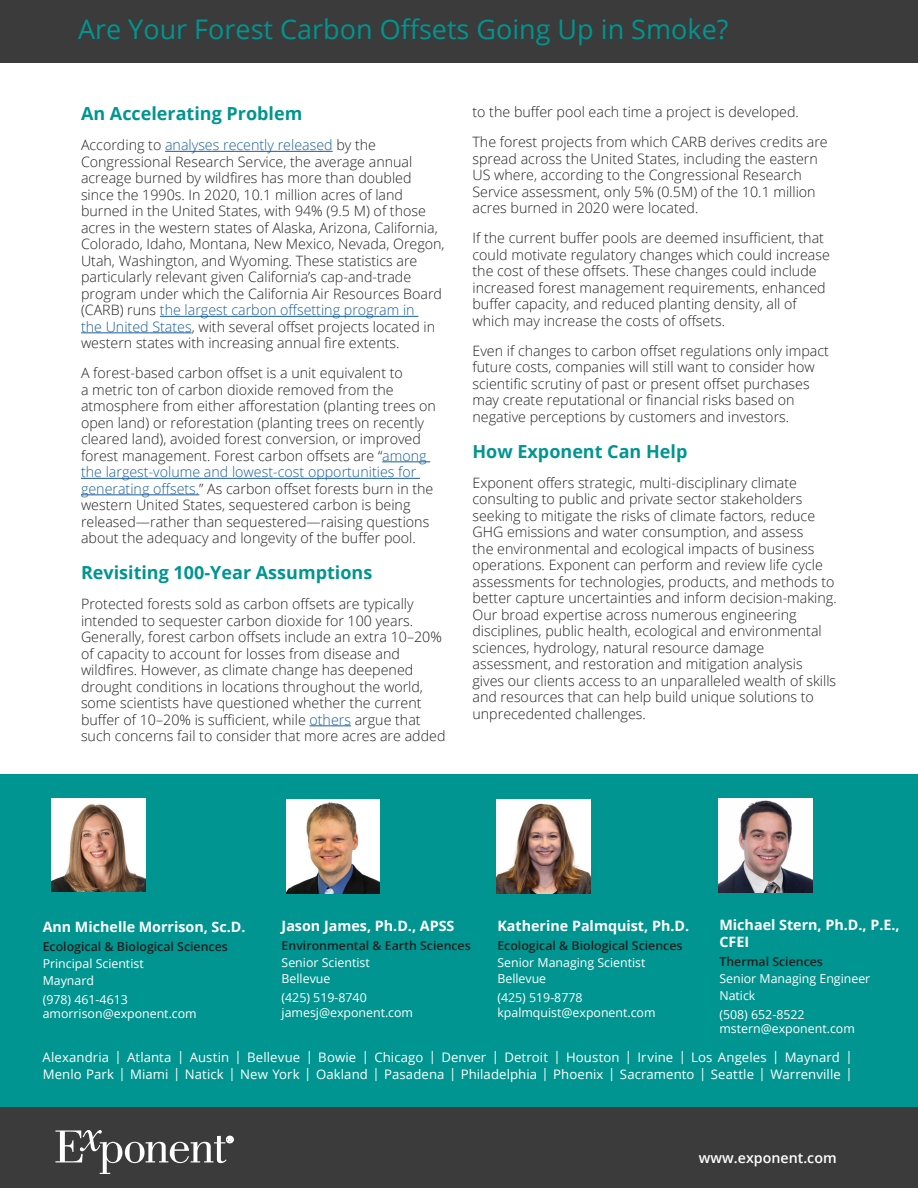
<style>
.page{position:relative;width:918px;height:1188px;background:#fff}
.page>*{position:absolute;margin:0;border:0;box-sizing:border-box;transform-origin:0 0}
.TL_title{font:27px "Open Sans";color:#009590}
.header_-_teal{font:700 18px "Open Sans";color:#009590}
.main_text{font:300 14.25px/16.5px "Open Sans";color:#231f20}
.name{font:700 14.25px/17px "Open Sans";color:#fff}
.practice_group{font:600 14.25px "Open Sans";color:#fff}
.office_locations{font:13.2px/17px "Open Sans";letter-spacing:.005em;color:#fff}
.office_locations-2{font:12.75px/16.5px "Open Sans";color:#fff}
.phone___email{font:12.3px/14.2px "Open Sans";color:#fff}
.title___location{font:12.3px "Open Sans";color:#fff}
.practice_group-2{font:600 12.3px "Open Sans";color:#231f20}
.s1{color:#175d9e}
</style>
<div class="page">
<div style="left:0;top:0;width:918px;height:63px;background:#3b3b3b"></div>
<hr style="left:165px;top:151px;width:168px;height:1px;background:#175d9e">
<hr style="left:160px;top:316px;width:258px;height:1px;background:#175d9e">
<hr style="left:81px;top:332px;width:111px;height:1px;background:#175d9e">
<hr style="left:382px;top:461px;width:48px;height:1px;background:#175d9e">
<hr style="left:81px;top:478px;width:339px;height:1px;background:#175d9e">
<hr style="left:81px;top:494px;width:118px;height:1px;background:#175d9e">
<hr style="left:310px;top:725px;width:41px;height:1px;background:#175d9e">
<div style="left:0;top:1107px;width:918px;height:81px;background:#3b3b3b"></div>
<svg style="left:55px;top:1130px;width:178px;height:44px"></svg>
<div style="left:0;top:774px;width:918px;height:333px;background:#009590"></div>
<img style="left:52px;top:798px;width:93px;height:94px">
<img style="left:286px;top:800px;width:94px;height:93px">
<img style="left:497px;top:800px;width:93px;height:93px">
<img style="left:719px;top:799px;width:93px;height:93px">
<p class="TL_title" style="left:78px;top:11px;width:652px">Are Your Forest Carbon Offsets Going Up in Smoke?</p>
<p class="header_-_teal" style="left:81px;top:101px;width:223px">An Accelerating Problem</p>
<p class="main_text" style="left:81px;top:136px;width:365px">According to <span class="s1">analyses recently released</span> by the Congressional Research Service, the average annual acreage burned by wildfires has more than doubled since the 1990s. In 2020, 10.1 million acres of land burned in the United States, with 94% (9.5 M) of those acres in the western states of Alaska, Arizona, California, Colorado, Idaho, Montana, New Mexico, Nevada, Oregon, Utah, Washington, and Wyoming. These statistics are particularly relevant given California’s cap-and-trade program under which the California Air Resources Board (CARB) runs <span class="s1">the largest carbon offsetting program in<br>the United States</span>, with several offset projects located in western states with increasing annual fire extents.</p>
<p class="main_text" style="left:81px;top:364px;width:356px">A forest-based carbon offset is a unit equivalent to<br>a metric ton of carbon dioxide removed from the atmosphere from either afforestation (planting trees on open land) or reforestation (planting trees on recently cleared land), avoided forest conversion, or improved forest management. Forest carbon offsets are “<span class="s1">among the largest-volume and lowest-cost opportunities for generating offsets.</span>” As carbon offset forests burn in the western United States, sequestered carbon is being released—rather than sequestered—raising questions about the adequacy and longevity of the buffer pool.</p>
<p class="header_-_teal" style="left:81px;top:560px;width:293px">Revisiting 100-Year Assumptions</p>
<p class="main_text" style="left:81px;top:595px;width:366px">Protected forests sold as carbon offsets are typically intended to sequester carbon dioxide for 100 years.<br>Generally, forest carbon offsets include an extra 10–20% of capacity to account for losses from disease and wildfires. However, as climate change has deepened drought conditions in locations throughout the world, some scientists have questioned whether the current buffer of 10–20% is sufficient, while <span class="s1">others</span> argue that such concerns fail to consider that more acres are added</p>
<p class="main_text" style="left:472px;top:104px;width:328px">to the buffer pool each time a project is developed.</p>
<p class="main_text" style="left:472px;top:134px;width:357px">The forest projects from which CARB derives credits are spread across the United States, including the eastern US where, according to the Congressional Research Service assessment, only 5% (0.5M) of the 10.1 million acres burned in 2020 were located.</p>
<p class="main_text" style="left:472px;top:230px;width:359px">If the current buffer pools are deemed insufficient, that could motivate regulatory changes which could increase the cost of these offsets. These changes could include increased forest management requirements, enhanced buffer capacity, and reduced planting density, all of which may increase the costs of offsets.</p>
<p class="main_text" style="left:472px;top:342px;width:358px">Even if changes to carbon offset regulations only impact future costs, companies will still want to consider how scientific scrutiny of past or present offset purchases may create reputational or financial risks based on negative perceptions by customers and investors.</p>
<p class="header_-_teal" style="left:472px;top:439px;width:216px">How Exponent Can Help</p>
<p class="main_text" style="left:472px;top:474px;width:366px">Exponent offers strategic, multi-disciplinary climate consulting to public and private sector stakeholders seeking to mitigate the risks of climate factors, reduce GHG emissions and water consumption, and assess<br>the environmental and ecological impacts of business operations. Exponent can perform and review life cycle assessments for technologies, products, and methods to better capture uncertainties and inform decision-making.<br>Our broad expertise across numerous engineering disciplines, public health, ecological and environmental sciences, hydrology, natural resource damage assessment, and restoration and mitigation analysis gives our clients access to an unparalleled wealth of skills and resources that can help build unique solutions to unprecedented challenges.</p>
<p class="name" style="left:43px;top:918px;width:204px">Ann Michelle Morrison, Sc.D.</p>
<p class="practice_group-2" style="left:43px;top:938px;width:187px">Ecological &amp; Biological Sciences</p>
<p class="title___location" style="left:43px;top:955px;width:103px">Principal Scientist</p>
<p class="title___location" style="left:43px;top:972px;width:53px">Maynard</p>
<p class="phone___email" style="left:43px;top:992px;width:156px">(978) 461-4613 amorrison@exponent.com</p>
<p class="name" style="left:282px;top:917px;width:174px">Jason James, Ph.D., APSS</p>
<p class="practice_group-2" style="left:282px;top:937px;width:191px">Environmental &amp; Earth Sciences</p>
<p class="title___location" style="left:282px;top:954px;width:90px">Senior Scientist</p>
<p class="title___location" style="left:282px;top:970px;width:50px">Bellevue</p>
<p class="phone___email" style="left:282px;top:990px;width:133px">(425) 519-8740 jamesj@exponent.com</p>
<p class="name" style="left:497px;top:917px;width:193px">Katherine Palmquist, Ph.D.</p>
<p class="practice_group-2" style="left:497px;top:937px;width:187px">Ecological &amp; Biological Sciences</p>
<p class="title___location" style="left:497px;top:954px;width:150px">Senior Managing Scientist</p>
<p class="title___location" style="left:497px;top:970px;width:50px">Bellevue</p>
<p class="phone___email" style="left:497px;top:990px;width:160px">(425) 519-8778 kpalmquist@exponent.com</p>
<p class="name" style="left:719px;top:916px;width:182px">Michael Stern, Ph.D., P.E.,<br>CFEI</p>
<p class="practice_group-2" style="left:719px;top:953px;width:105px">Thermal Sciences</p>
<p class="title___location" style="left:719px;top:970px;width:152px">Senior Managing Engineer</p>
<p class="title___location" style="left:719px;top:987px;width:38px">Natick</p>
<p class="phone___email" style="left:719px;top:1007px;width:137px">(508) 652-8522 mstern@exponent.com</p>
<p class="office_locations-2" style="left:81px;top:1045px;width:760px">Menlo Park | Miami | Natick | New York | Oakland | Pasadena | Philadelphia | Phoenix | Sacramento | Seattle | Warrenville |<br>Washington D.C. | United Kingdom | Switzerland | China | Singapore</p>
<p class="office_locations" style="left:42px;top:1049px;width:812px">Alexandria | Atlanta | Austin | Bellevue | Bowie | Chicago | Denver | Detroit | Houston | Irvine | Los Angeles | Maynard |<br>Menlo Park | Miami | Natick | New York | Oakland | Pasadena | Philadelphia | Phoenix | Sacramento | Seattle | Warrenville |</p>
<p class="practice_group" style="left:699px;top:1148px;width:139px">www.exponent.com</p>
</div>
